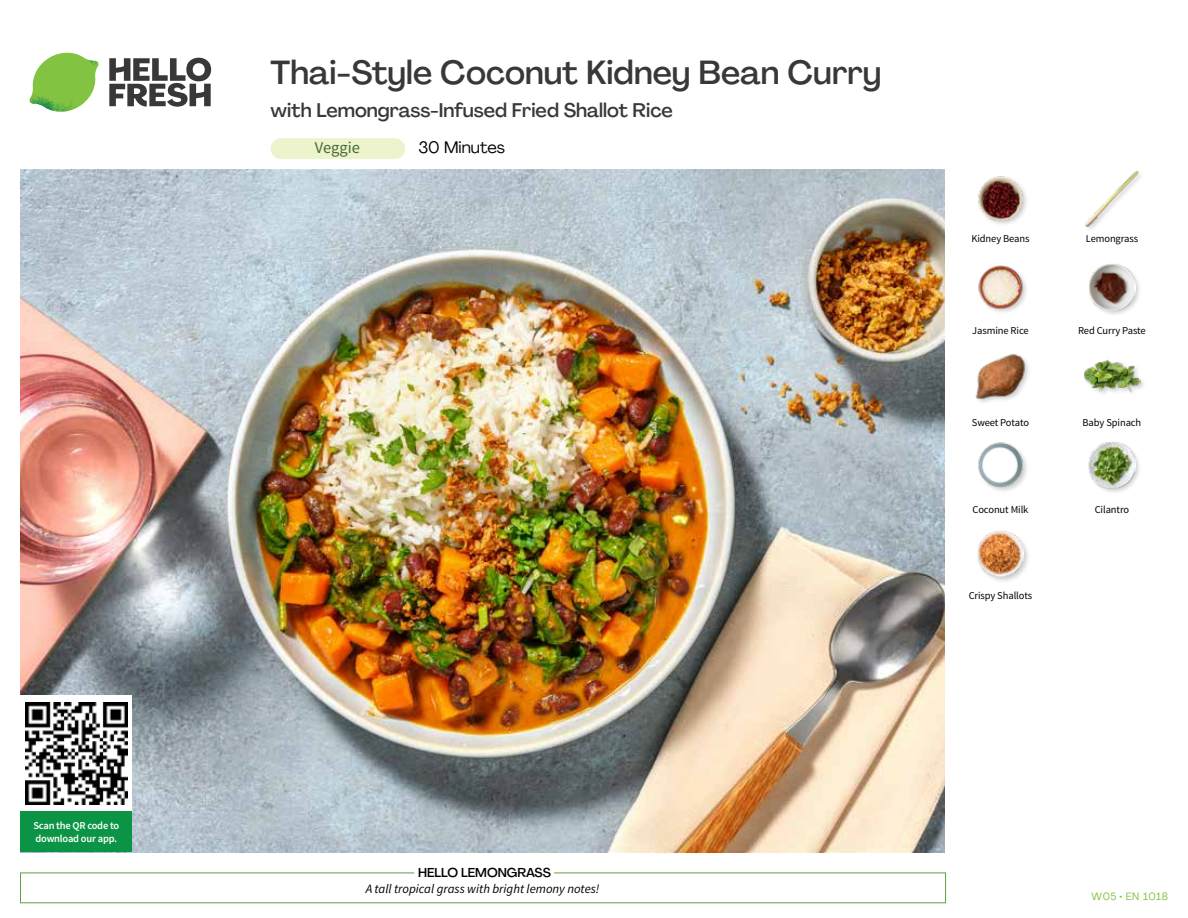
<style>
.page{position:relative;width:1188px;height:918px;background:#fff}
.page>*{position:absolute;margin:0;border:0;box-sizing:border-box;transform-origin:0 0}
.t1{font:500 33px "Agrandir";color:#383839}
.t2{font:500 19.5px "Agrandir";color:#383839}
.t3{font:16.5px "Agrandir";color:#000}
.t4{font:16.5px "Source Sans Pro";color:#476b32}
.t5{font:italic 12.75px "Source Sans Pro";color:#000}
.t6{font:500 12.75px "Agrandir";color:#000}
.t7{font:10.5px "Source Sans Pro";letter-spacing:-.01em;color:#000}
.t8{font:600 10.5px/13.5px "Source Sans Pro";letter-spacing:-.02em;color:#fff}
.t9{font:10.5px "Agrandir";letter-spacing:.045em;color:#82c341}
</style>
<div class="page">
<svg style="left:109px;top:57px;width:102px;height:50px"></svg>
<svg style="left:34px;top:53px;width:62px;height:40px"></svg>
<img style="left:67px;top:53px;width:32px;height:26px">
<img style="left:33px;top:75px;width:59px;height:11px">
<img style="left:29px;top:79px;width:61px;height:33px">
<img style="left:65px;top:86px;width:27px;height:25px">
<div style="left:20px;top:873px;width:926px;height:30px;border:1px solid #609f43"></div>
<div style="left:414px;top:865px;width:140px;height:15px;background:#fff"></div>
<img style="left:21px;top:170px;width:924px;height:682px">
<div style="left:271px;top:138px;width:134px;height:21px;background:#edf3cd;border-radius:10px"></div>
<div style="left:21px;top:811px;width:111px;height:41px;background:#0b9446"></div>
<div style="left:21px;top:696px;width:111px;height:115px;background:#fff"></div>
<img style="left:25px;top:702px;width:103px;height:103px">
<div style="left:977px;top:530px;width:54px;height:54px;background:#000;opacity:.2"></div>
<img style="left:978px;top:531px;width:45px;height:46px">
<div style="left:1087px;top:441px;width:55px;height:54px;background:#000;opacity:.2"></div>
<img style="left:1089px;top:442px;width:46px;height:46px">
<img style="left:978px;top:442px;width:49px;height:49px">
<div style="left:1083px;top:359px;width:64px;height:40px;background:#000;opacity:.2"></div>
<img style="left:1083px;top:359px;width:58px;height:40px">
<img style="left:975px;top:354px;width:54px;height:48px">
<div style="left:1087px;top:263px;width:55px;height:54px;background:#000;opacity:.2"></div>
<img style="left:1089px;top:264px;width:46px;height:46px">
<img style="left:978px;top:265px;width:48px;height:47px">
<img style="left:1085px;top:170px;width:56px;height:57px">
<img style="left:978px;top:176px;width:49px;height:48px">
<p class="t8" style="left:33px;top:819px;width:87px">Scan the QR code to download our app.</p>
<h1 class="t1" style="left:271px;top:52px;width:612px">Thai-Style Coconut Kidney Bean Curry</h1>
<h2 class="t2" style="left:271px;top:98px;width:404px">with Lemongrass-Infused Fried Shallot Rice</h2>
<h3 class="t4" style="left:315px;top:137px;width:47px">Veggie</h3>
<h3 class="t3" style="left:418px;top:137px;width:88px">30 Minutes</h3>
<p class="t7" style="left:971px;top:232px;width:60px">Kidney Beans</p>
<p class="t7" style="left:1086px;top:232px;width:54px">Lemongrass</p>
<p class="t7" style="left:972px;top:324px;width:58px">Jasmine Rice</p>
<p class="t7" style="left:1078px;top:324px;width:69px">Red Curry Paste</p>
<p class="t7" style="left:972px;top:416px;width:59px">Sweet Potato</p>
<p class="t7" style="left:1083px;top:416px;width:60px">Baby Spinach</p>
<p class="t7" style="left:972px;top:503px;width:57px">Coconut Milk</p>
<p class="t7" style="left:1095px;top:503px;width:36px">Cilantro</p>
<p class="t7" style="left:969px;top:589px;width:65px">Crispy Shallots</p>
<p class="t6" style="left:418px;top:864px;width:134px">HELLO LEMONGRASS</p>
<p class="t5" style="left:366px;top:881px;width:235px">A tall tropical grass with bright lemony notes!</p>
<p class="t9" style="left:1092px;top:890px;width:78px">W05 • EN 1018</p>
</div>
